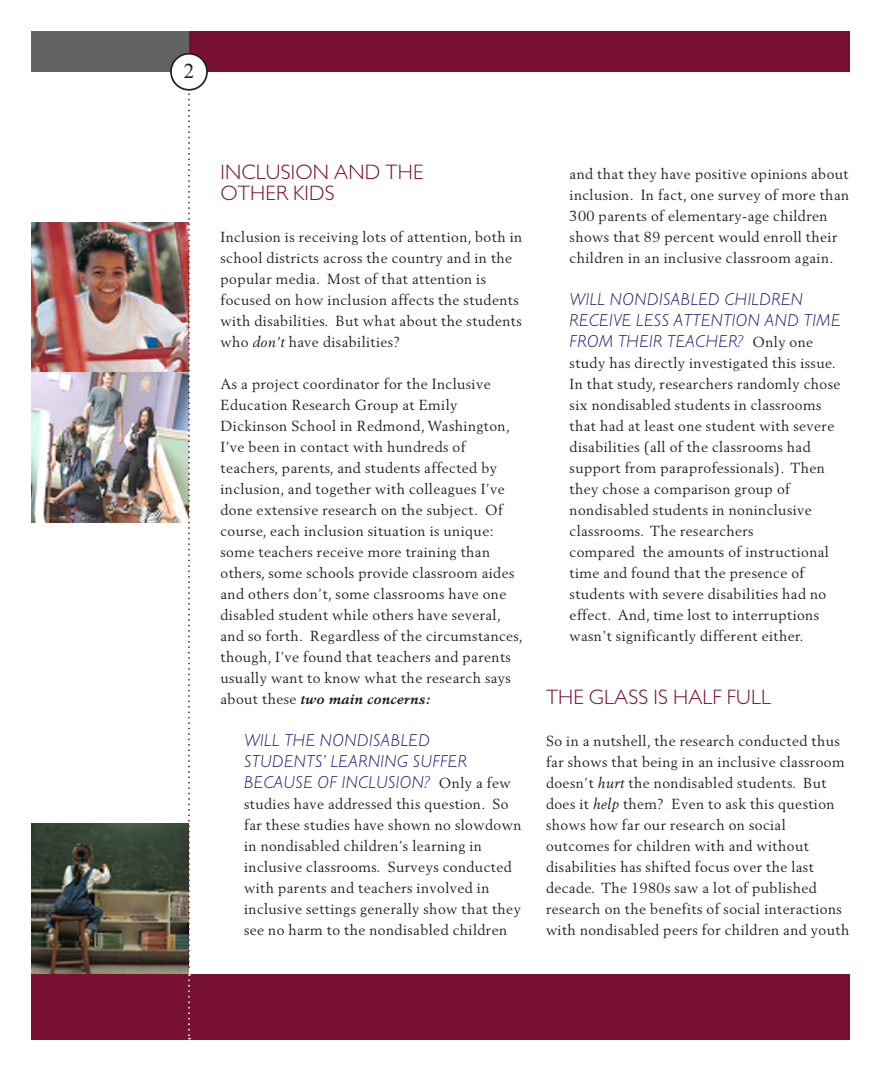
<style>
.page{position:relative;width:882px;height:1071px;background:#fff}
.page>*{position:absolute;margin:0;border:0;box-sizing:border-box;transform-origin:0 0}
.t1{font:300 21px/21px "Gill Sans";letter-spacing:.01em;color:#781031}
.t2{font:21px "Times New Roman";color:#231f20}
.t3{font:italic 300 17.5px/21px "Gill Sans";letter-spacing:.03em;color:#221e73}
.t4{font:14.35px/21px "Berling";letter-spacing:.03em;color:#231f20}
.s1{font-style:italic}
.s2{font-weight:700;font-style:italic}
.s3{font-family:"Berling";font-weight:400;font-style:normal;font-size:14.35px;color:#231f20}
</style>
<div class="page">
<img style="left:32px;top:222px;width:155px;height:301px">
<img style="left:32px;top:824px;width:155px;height:150px">
<div style="left:32px;top:32px;width:818px;height:40px;background:#781031"></div>
<div style="left:32px;top:32px;width:157px;height:40px;background:#636366"></div>
<div style="left:32px;top:974px;width:818px;height:66px;background:#781031"></div>
<div style="left:171px;top:54px;width:36px;height:36px;background:#fff;border-radius:50%"></div>
<div style="left:170px;top:53px;width:38px;height:38px;border:2px solid #231f20;border-radius:50%"></div>
<svg style="left:187px;top:88px;width:5px;height:952px"></svg>
<h1 class="t2" style="left:184px;top:59px;width:12px">2</h1>
<h1 class="t1" style="left:220px;top:161px;width:204px">INCLUSION AND THE<br>OTHER KIDS</h1>
<p class="t4" style="left:220px;top:226px;width:303px">Inclusion is receiving lots of attention, both in school districts across the country and in the popular media. Most of that attention is focused on how inclusion affects the students with disabilities. But what about the students who <span class="s1">don’t</span> have disabilities?</p>
<p class="t4" style="left:220px;top:373px;width:304px">As a project coordinator for the Inclusive Education Research Group at Emily Dickinson School in Redmond, Washington, I’ve been in contact with hundreds of teachers, parents, and students affected by inclusion, and together with colleagues I’ve done extensive research on the subject. Of course, each inclusion situation is unique: some teachers receive more training than others, some schools provide classroom aides and others don’t, some classrooms have one disabled student while others have several, and so forth. Regardless of the circumstances, though, I’ve found that teachers and parents usually want to know what the research says about these <span class="s2">two main concerns:</span></p>
<p class="t3" style="left:244px;top:729px;width:268px">WILL THE NONDISABLED<br>STUDENTS’ LEARNING SUFFER<br>BECAUSE OF INCLUSION? <span class="s3">Only a few</span></p>
<p class="t4" style="left:244px;top:793px;width:279px">studies have addressed this question. So far these studies have shown no slowdown in nondisabled children’s learning in inclusive classrooms. Surveys conducted with parents and teachers involved in inclusive settings generally show that they see no harm to the nondisabled children</p>
<p class="t4" style="left:570px;top:163px;width:281px">and that they have positive opinions about inclusion. In fact, one survey of more than 300 parents of elementary-age children shows that 89 percent would enroll their children in an inclusive classroom again.</p>
<p class="t3" style="left:570px;top:288px;width:272px">WILL NONDISABLED CHILDREN<br>RECEIVE LESS ATTENTION AND TIME<br>FROM THEIR TEACHER? <span class="s3">Only one</span></p>
<p class="t4" style="left:570px;top:352px;width:272px">study has directly investigated this issue.<br>In that study, researchers randomly chose six nondisabled students in classrooms that had at least one student with severe disabilities (all of the classrooms had support from paraprofessionals). Then they chose a comparison group of nondisabled students in noninclusive classrooms. The researchers<br>compared the amounts of instructional time and found that the presence of students with severe disabilities had no effect. And, time lost to interruptions wasn’t significantly different either.</p>
<h1 class="t1" style="left:546px;top:686px;width:227px">THE GLASS IS HALF FULL</h1>
<p class="t4" style="left:546px;top:730px;width:305px">So in a nutshell, the research conducted thus far shows that being in an inclusive classroom doesn’t <span class="s1">hurt</span> the nondisabled students. But does it <span class="s1">help</span> them? Even to ask this question shows how far our research on social outcomes for children with and without disabilities has shifted focus over the last decade. The 1980s saw a lot of published research on the benefits of social interactions with nondisabled peers for children and youth</p>
</div>
